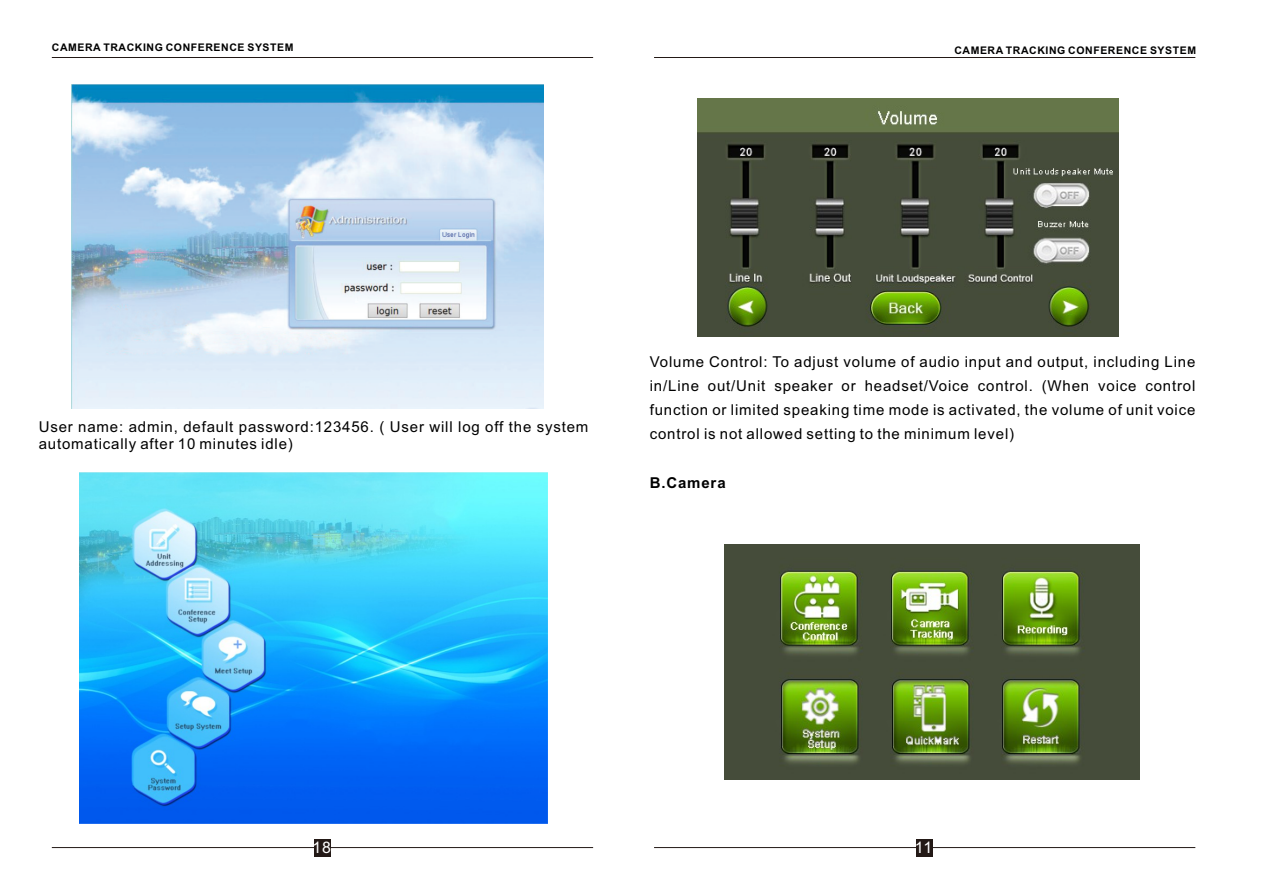
<style>
.page{position:relative;width:1263px;height:893px;background:#fff}
.page>*{position:absolute;margin:0;border:0;box-sizing:border-box;transform-origin:0 0}
.t1{font:15.9px "Arial";color:#fff}
.t2{font:15px/24.2px "Arial";letter-spacing:.055em;color:#000;text-align:justify}
.t3{font:700 15px "Arial";letter-spacing:.055em;color:#000}
.t4{font:700 10.5px "Arial";letter-spacing:.055em;color:#000}
</style>
<div class="page">
<hr style="left:654px;top:57px;width:541px;height:1px;background:#231916">
<hr style="left:654px;top:847px;width:541px;height:1px;background:#231916">
<div style="left:916px;top:839px;width:17px;height:17px;background:#231916"></div>
<img style="left:724px;top:544px;width:416px;height:235px">
<hr style="left:52px;top:57px;width:541px;height:1px;background:#231916">
<hr style="left:52px;top:847px;width:541px;height:1px;background:#231916">
<div style="left:314px;top:839px;width:17px;height:17px;background:#231916"></div>
<img style="left:72px;top:84px;width:471px;height:324px">
<img style="left:697px;top:98px;width:421px;height:239px">
<img style="left:80px;top:473px;width:467px;height:351px">
<p class="t4" style="left:52px;top:44px;width:243px">CAMERA TRACKING CONFERENCE SYSTEM</p>
<p class="t4" style="left:954px;top:46px;width:243px">CAMERA TRACKING CONFERENCE SYSTEM</p>
<p class="t2" style="left:39px;top:420px;width:551px;line-height:16.8px">User name: admin, default password:123456. ( User will log off the system automatically after 10 minutes idle)</p>
<p class="t2" style="left:650px;top:351px;width:547px">Volume Control: To adjust volume of audio input and output, including Line in/Line out/Unit speaker or headset/Voice control. (When voice control function or limited speaking time mode is activated, the volume of unit voice control is not allowed setting to the minimum level)</p>
<p class="t3" style="left:650px;top:477px;width:77px">B.Camera</p>
<p class="t1" style="left:312px;top:842px;width:20px">18</p>
<p class="t1" style="left:915px;top:842px;width:19px">11</p>
</div>
